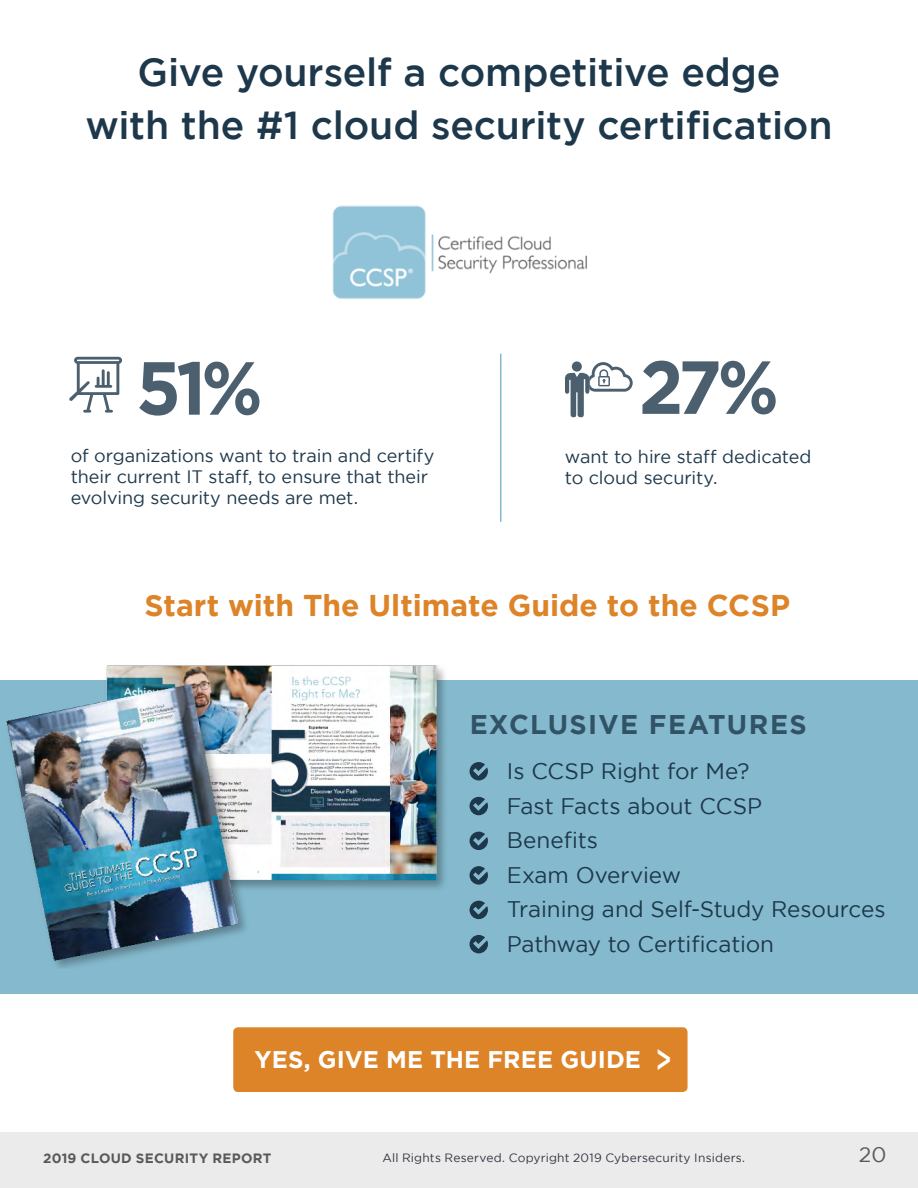
<style>
.page{position:relative;width:918px;height:1188px;background:#fff}
.page>*{position:absolute;margin:0;border:0;box-sizing:border-box;transform-origin:0 0}
.t1{font:700 75px "Gotham";color:#1e384b;scale:.95 1}
.t2{font:500 39px/52.5px "Gotham";letter-spacing:-.005em;color:#1e384b;text-align:center}
.t3{font:700 30px "Gotham";color:#dd8428}
.t4{font:700 27px "Gotham";letter-spacing:.05em;color:#1e384b}
.t5{font:700 24px "Gotham";letter-spacing:.005em;color:#fff}
.t6{font:22.5px/34.5px "Gotham";letter-spacing:-.005em;color:#1e384b}
.t7{font:21px "Gotham";color:#58595b}
.t8{font:18px/21px "Gotham";letter-spacing:-.005em;color:#1e384b}
.t9{font:700 13.5px "Gotham";letter-spacing:.02em;color:#58595b}
.t10{font:12px "Gotham";letter-spacing:.015em;color:#32363e}
.s1{font-weight:500;font-size:38.25px}
</style>
<div class="page">
<div style="left:0;top:1132px;width:918px;height:56px;background:#ebebec"></div>
<div style="left:0;top:680px;width:918px;height:314px;background:#85bace"></div>
<img style="left:6px;top:665px;width:464px;height:303px">
<img style="left:332px;top:205px;width:255px;height:94px">
<svg style="left:69px;top:357px;width:53px;height:56px"></svg>
<svg style="left:565px;top:362px;width:68px;height:55px"></svg>
<hr style="left:500px;top:354px;width:1px;height:168px;background:#85bace">
<div style="left:233px;top:1027px;width:455px;height:65px;background:#dd8428;border-radius:5px"></div>
<svg style="left:470px;top:762px;width:18px;height:18px"></svg>
<svg style="left:470px;top:797px;width:18px;height:18px"></svg>
<svg style="left:470px;top:832px;width:18px;height:18px"></svg>
<svg style="left:470px;top:866px;width:18px;height:19px"></svg>
<svg style="left:470px;top:901px;width:18px;height:18px"></svg>
<svg style="left:470px;top:935px;width:18px;height:18px"></svg>
<h2 class="t2" style="left:85px;top:46px;width:749px">Give yourself a competitive edge<br>with the #1 cloud security certification</h2>
<h1 class="t1" style="left:136px;top:345px;width:135px">51%</h1>
<h1 class="t1" style="left:639px;top:344px;width:149px">27%</h1>
<p class="t8" style="left:71px;top:445px;width:365px">of organizations want to train and certify their current IT staff, to ensure that their evolving security needs are met.</p>
<p class="t8" style="left:565px;top:446px;width:248px">want to hire staff dedicated to cloud security.</p>
<h3 class="t3" style="left:145px;top:588px;width:647px">Start with The Ultimate Guide to the CCSP</h3>
<h3 class="t4" style="left:469px;top:709px;width:339px">EXCLUSIVE FEATURES</h3>
<p class="t6" style="left:507px;top:754px;width:380px">Is CCSP Right for Me?<br>Fast Facts about CCSP<br>Benefits<br>Exam Overview<br>Training and Self-Study Resources<br>Pathway to Certification</p>
<h3 class="t5" style="left:255px;top:1046px;width:419px">YES, GIVE ME THE FREE GUIDE <span class="s1">&gt;</span></h3>
<p class="t9" style="left:43px;top:1150px;width:230px">2019 CLOUD SECURITY REPORT</p>
<p class="t10" style="left:382px;top:1151px;width:364px">All Rights Reserved. Copyright 2019 Cybersecurity Insiders.</p>
<p class="t7" style="left:859px;top:1143px;width:29px">20</p>
</div>
